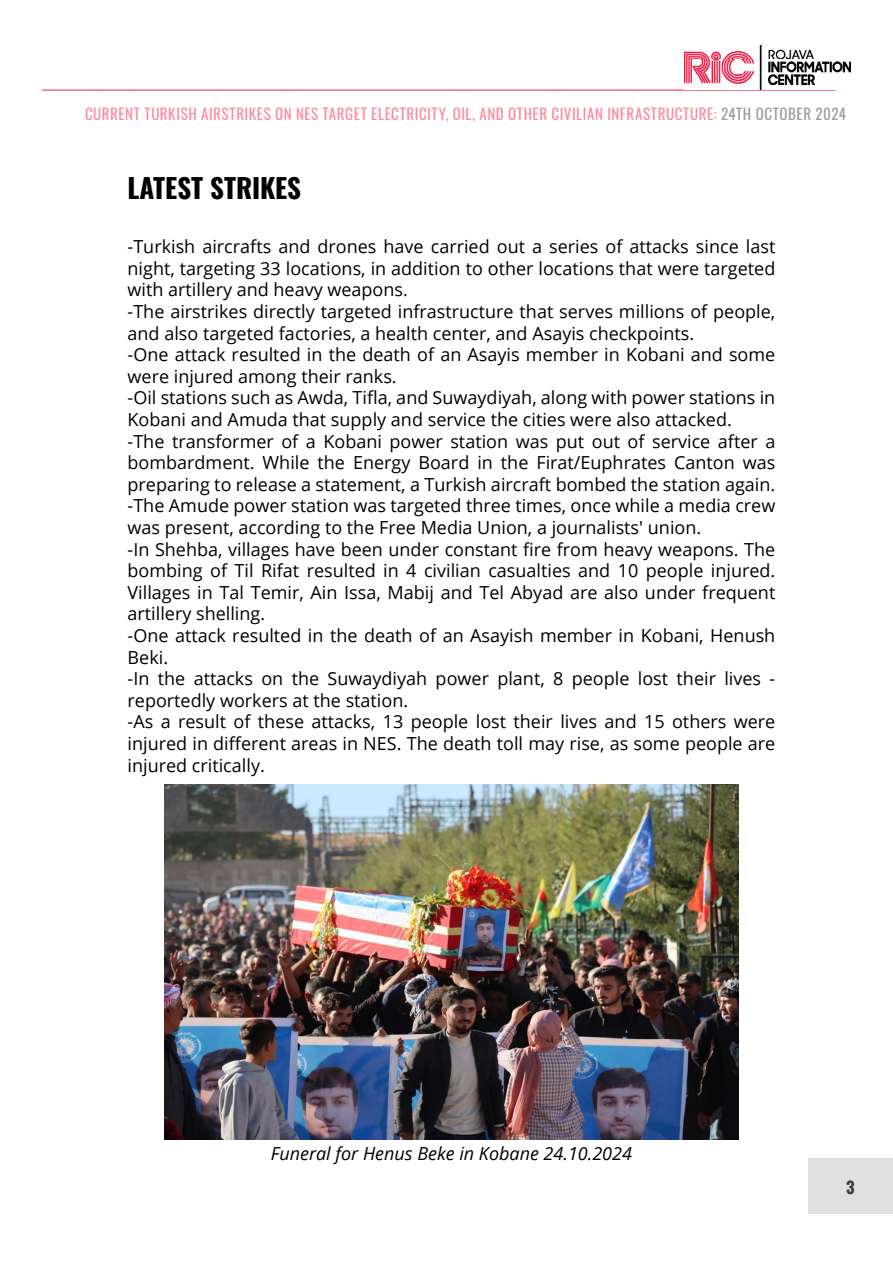
<style>
.page{position:relative;width:893px;height:1263px;background:#fff}
.page>*{position:absolute;margin:0;border:0;box-sizing:border-box;transform-origin:0 0}
.t1{font:700 27px "Oswald";color:#000}
.t2{font:18px/21.6px "Open Sans";color:#000}
.t3{font:italic 18px "Open Sans";color:#000}
.t4{font:700 16.5px "Oswald";color:#3c3c3c}
.t5{font:15px "Oswald";letter-spacing:.04em;color:#ff8aa0}
.s1{color:#9e9e9e}
</style>
<div class="page">
<hr style="left:43px;top:90px;width:793px;height:1px;background:#ff1641">
<div style="left:808px;top:1158px;width:85px;height:55px;background:#e0e0e0"></div>
<img style="left:685px;top:45px;width:165px;height:45px">
<img style="left:165px;top:784px;width:573px;height:355px">
<p class="t5" style="left:85px;top:100px;width:762px">CURRENT TURKISH AIRSTRIKES ON NES TARGET ELECTRICITY, OIL, AND OTHER CIVILIAN INFRASTRUCTURE: <span class="s1">24TH OCTOBER 2024</span></p>
<h1 class="t1" style="left:128px;top:164px;width:175px">LATEST STRIKES</h1>
<p class="t2" style="left:128px;top:235px;width:649px">-Turkish aircrafts and drones have carried out a series of attacks since last night, targeting 33 locations, in addition to other locations that were targeted with artillery and heavy weapons.<br>-The airstrikes directly targeted infrastructure that serves millions of people, and also targeted factories, a health center, and Asayis checkpoints.<br>-One attack resulted in the death of an Asayis member in Kobani and some were injured among their ranks.<br>-Oil stations such as Awda, Tifla, and Suwaydiyah, along with power stations in Kobani and Amuda that supply and service the cities were also attacked.<br>-The transformer of a Kobani power station was put out of service after a bombardment. While the Energy Board in the Firat/Euphrates Canton was preparing to release a statement, a Turkish aircraft bombed the station again. -The Amude power station was targeted three times, once while a media crew was present, according to the Free Media Union, a journalists' union.<br>-In Shehba, villages have been under constant fire from heavy weapons. The bombing of Til Rifat resulted in 4 civilian casualties and 10 people injured.<br>Villages in Tal Temir, Ain Issa, Mabij and Tel Abyad are also under frequent artillery shelling.<br>-One attack resulted in the death of an Asayish member in Kobani, Henush Beki.<br>-In the attacks on the Suwaydiyah power plant, 8 people lost their lives - reportedly workers at the station.<br>-As a result of these attacks, 13 people lost their lives and 15 others were injured in different areas in NES. The death toll may rise, as some people are injured critically.</p>
<p class="t3" style="left:271px;top:1141px;width:363px">Funeral for Henus Beke in Kobane 24.10.2024</p>
<p class="t4" style="left:846px;top:1173px;width:10px">3</p>
</div>
